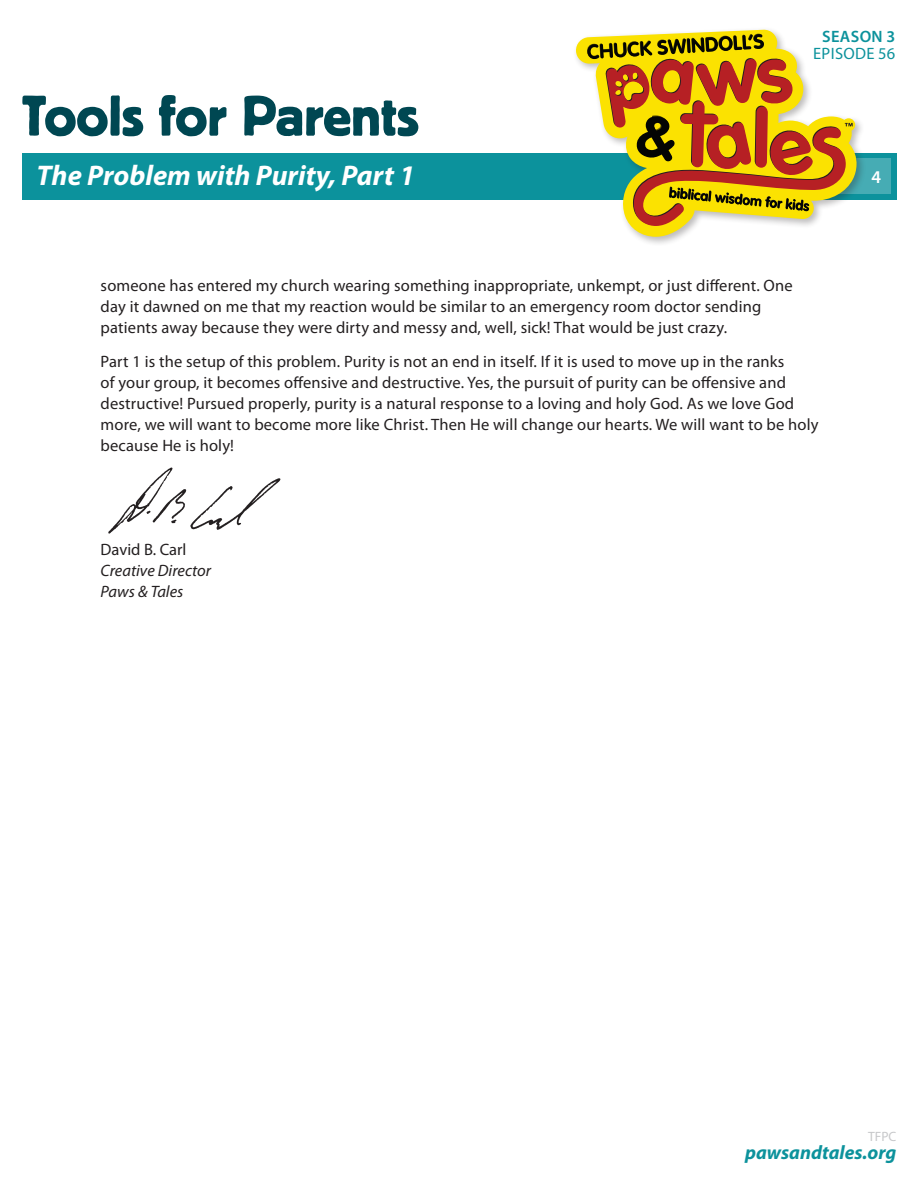
<style>
.page{position:relative;width:918px;height:1188px;background:#fff}
.page>*{position:absolute;margin:0;border:0;box-sizing:border-box;transform-origin:0 0}
.t1{font:59.7px "Block T";color:#004752}
.Episode_Name{font:italic 700 28.5px "Myriad Pro";color:#fff}
.t2{font:italic 700 19.5px "Myriad Pro";color:#0c929c}
.t3{font:600 18px "Myriad Pro";color:#fff}
.Directors_Note{font:16.5px/21px "Myriad Pro";letter-spacing:.01em;color:#231f20}
.Directors_Note-2{font:italic 16.5px "Myriad Pro";color:#231f20}
.t4{font:16.5px "Myriad Pro";letter-spacing:.02em;color:#0c929c}
.t5{font:600 16.5px "Myriad Pro";letter-spacing:.02em;color:#0c929c}
.t6{font:13.5px "Myriad Pro";color:#c7c8ca}
</style>
<div class="page">
<div style="left:22px;top:153px;width:874px;height:46px;background:#0c929c"></div>
<div style="left:806px;top:158px;width:85px;height:36px;background:#46acb4"></div>
<div style="left:573px;top:27px;width:293px;height:219px;background:#231f20;opacity:.3"></div>
<svg style="left:576px;top:29px;width:281px;height:208px"></svg>
<svg style="left:587px;top:34px;width:266px;height:192px"></svg>
<img style="left:108px;top:467px;width:173px;height:67px">
<h1 class="t1" style="left:22px;top:83px;width:399px">Tools for Parents</h1>
<p class="Episode_Name" style="left:37px;top:157px;width:380px">The Problem with Purity, Part 1</p>
<p class="t5" style="left:822px;top:26px;width:74px">SEASON 3</p>
<p class="t4" style="left:813px;top:43px;width:84px">EPISODE 56</p>
<p class="t3" style="left:872px;top:166px;width:11px">4</p>
<p class="Directors_Note" style="left:101px;top:275px;width:694px">someone has entered my church wearing something inappropriate, unkempt, or just different. One day it dawned on me that my reaction would be similar to an emergency room doctor sending patients away because they were dirty and messy and, well, sick! That would be just crazy.</p>
<p class="Directors_Note" style="left:101px;top:351px;width:720px">Part 1 is the setup of this problem. Purity is not an end in itself. If it is used to move up in the ranks<br>of your group, it becomes offensive and destructive. Yes, the pursuit of purity can be offensive and destructive! Pursued properly, purity is a natural response to a loving and holy God. As we love God more, we will want to become more like Christ. Then He will change our hearts. We will want to be holy because He is holy!</p>
<p class="Directors_Note" style="left:101px;top:539px;width:87px">David B. Carl</p>
<p class="Directors_Note-2" style="left:101px;top:560px;width:112px">Creative Director</p>
<p class="Directors_Note-2" style="left:101px;top:581px;width:84px">Paws &amp; Tales</p>
<p class="t6" style="left:868px;top:1129px;width:30px">TFPC</p>
<p class="t2" style="left:745px;top:1140px;width:153px">pawsandtales.org</p>
</div>
